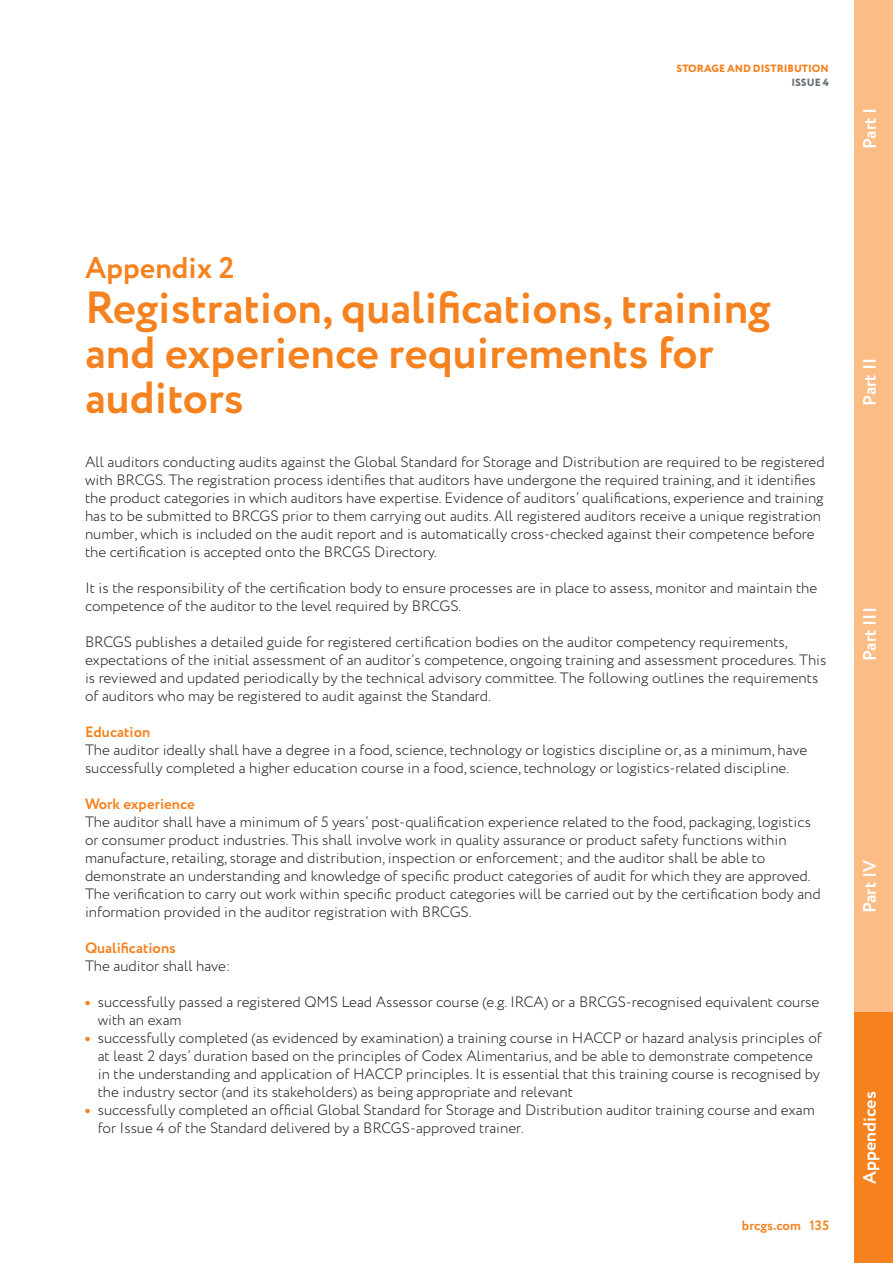
<style>
.page{position:relative;width:893px;height:1263px;background:#fff}
.page>*{position:absolute;margin:0;border:0;box-sizing:border-box;transform-origin:0 0}
.t1{font:700 45px/45px "Circe";color:#f5821f}
.t2{font:700 30px "Circe";color:#f5821f}
.t3{font:700 18px "Circe";color:#fff}
.t4{font:300 15px/18px "Circe";color:#231f20}
.t5{font:700 15px "Circe";color:#f5821f}
.t6{font:700 13.5px "Circe";color:#f5821f}
.t7{font:800 10.5px "Circe";color:#f5821f}
.t8{font:800 10.5px "Circe";color:#6a7176}
.s1{font-weight:800;color:#f5821f}
</style>
<div class="page">
<div style="left:854px;top:509px;width:39px;height:504px;background:#fcbc86"></div>
<div style="left:854px;top:1012px;width:39px;height:251px;background:#f5821f"></div>
<div style="left:854px;top:256px;width:39px;height:252px;background:#fcbc86"></div>
<div style="left:854px;top:0;width:39px;height:257px;background:#fcbc86"></div>
<p class="t7" style="left:676px;top:65px;width:154px">STORAGE AND DISTRIBUTION</p>
<p class="t8" style="left:791px;top:78px;width:39px">ISSUE 4</p>
<p class="t3" style="left:863px;top:149px;width:43px;rotate:-90deg">Part I</p>
<h2 class="t2" style="left:85px;top:257px;width:151px">Appendix 2</h2>
<h1 class="t1" style="left:85px;top:289px;width:687px">Registration, qualifications, training and experience requirements for auditors</h1>
<p class="t4" style="left:85px;top:454px;width:741px">All auditors conducting audits against the Global Standard for Storage and Distribution are required to be registered with BRCGS. The registration process identifies that auditors have undergone the required training, and it identifies the product categories in which auditors have expertise. Evidence of auditors’ qualifications, experience and training has to be submitted to BRCGS prior to them carrying out audits. All registered auditors receive a unique registration number, which is included on the audit report and is automatically cross-checked against their competence before the certification is accepted onto the BRCGS Directory.</p>
<p class="t4" style="left:85px;top:580px;width:734px">It is the responsibility of the certification body to ensure processes are in place to assess, monitor and maintain the competence of the auditor to the level required by BRCGS.</p>
<p class="t4" style="left:85px;top:634px;width:743px">BRCGS publishes a detailed guide for registered certification bodies on the auditor competency requirements, expectations of the initial assessment of an auditor’s competence, ongoing training and assessment procedures. This is reviewed and updated periodically by the technical advisory committee. The following outlines the requirements of auditors who may be registered to audit against the Standard.</p>
<p class="t5" style="left:85px;top:727px;width:67px">Education</p>
<p class="t4" style="left:85px;top:742px;width:724px">The auditor ideally shall have a degree in a food, science, technology or logistics discipline or, as a minimum, have successfully completed a higher education course in a food, science, technology or logistics-related discipline.</p>
<p class="t5" style="left:85px;top:798px;width:111px">Work experience</p>
<p class="t4" style="left:85px;top:814px;width:737px">The auditor shall have a minimum of 5 years’ post-qualification experience related to the food, packaging, logistics or consumer product industries. This shall involve work in quality assurance or product safety functions within manufacture, retailing, storage and distribution, inspection or enforcement; and the auditor shall be able to demonstrate an understanding and knowledge of specific product categories of audit for which they are approved.<br>The verification to carry out work within specific product categories will be carried out by the certification body and information provided in the auditor registration with BRCGS.</p>
<p class="t5" style="left:85px;top:942px;width:92px">Qualifications</p>
<p class="t4" style="left:85px;top:958px;width:147px">The auditor shall have:</p>
<p class="t4" style="left:98px;top:994px;width:723px;text-indent:-13px"><span class="s1">•</span> successfully passed a registered QMS Lead Assessor course (e.g. IRCA) or a BRCGS-recognised equivalent course with an exam</p>
<p class="t4" style="left:98px;top:1030px;width:725px;text-indent:-13px"><span class="s1">•</span> successfully completed (as evidenced by examination) a training course in HACCP or hazard analysis principles of at least 2 days’ duration based on the principles of Codex Alimentarius, and be able to demonstrate competence in the understanding and application of HACCP principles. It is essential that this training course is recognised by the industry sector (and its stakeholders) as being appropriate and relevant</p>
<p class="t4" style="left:98px;top:1102px;width:718px;text-indent:-13px"><span class="s1">•</span> successfully completed an official Global Standard for Storage and Distribution auditor training course and exam for Issue 4 of the Standard delivered by a BRCGS-approved trainer.</p>
<p class="t6" style="left:742px;top:1221px;width:88px">brcgs.com 135</p>
<p class="t3" style="left:863px;top:406px;width:49px;rotate:-90deg">Part II</p>
<p class="t3" style="left:863px;top:661px;width:56px;rotate:-90deg">Part III</p>
<p class="t3" style="left:863px;top:913px;width:55px;rotate:-90deg">Part IV</p>
<p class="t3" style="left:863px;top:1184px;width:94px;rotate:-90deg">Appendices</p>
</div>
